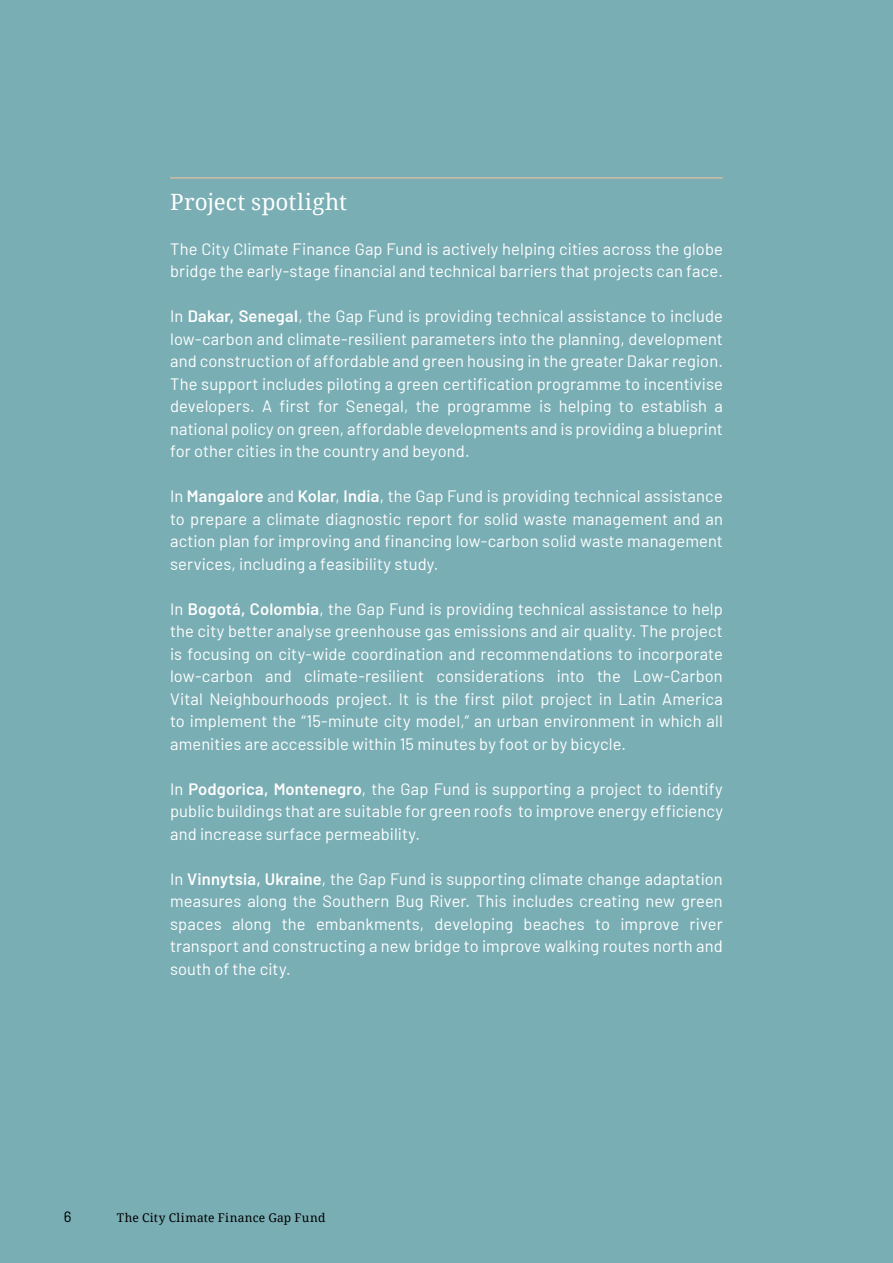
<style>
.page{position:relative;width:893px;height:1263px;background:#79aeb4}
.page>*{position:absolute;margin:0;border:0;box-sizing:border-box;transform-origin:0 0}
.t1{font:22.5px "Droid Serif";letter-spacing:.01em;color:#fff}
.t2{font:16.5px/22.5px "Barlow";letter-spacing:.005em;color:#fff;text-align:justify}
.t3{font:15px "Barlow";color:#000}
.t4{font:12px "Droid Serif";letter-spacing:.03em;color:#000}
.s1{font-weight:600}
</style>
<div class="page">
<hr style="left:170px;top:178px;width:553px;height:1px;background:#fcc399">
<h1 class="t1" style="left:170px;top:186px;width:178px">Project spotlight</h1>
<p class="t2" style="left:170px;top:236px;width:554px">The City Climate Finance Gap Fund is actively helping cities across the globe bridge the early-stage financial and technical barriers that projects can face.</p>
<p class="t2" style="left:170px;top:304px;width:554px">In <span class="s1">Dakar, Senegal</span>, the Gap Fund is providing technical assistance to include low-carbon and climate-resilient parameters into the planning, development and construction of affordable and green housing in the greater Dakar region.<br>The support includes piloting a green certification programme to incentivise developers. A first for Senegal, the programme is helping to establish a national policy on green, affordable developments and is providing a blueprint for other cities in the country and beyond.</p>
<p class="t2" style="left:170px;top:484px;width:554px">In <span class="s1">Mangalore</span> and <span class="s1">Kolar</span>, <span class="s1">India</span>, the Gap Fund is providing technical assistance to prepare a climate diagnostic report for solid waste management and an action plan for improving and financing low-carbon solid waste management services, including a feasibility study.</p>
<p class="t2" style="left:170px;top:596px;width:554px">In <span class="s1">Bogotá, Colombia</span>, the Gap Fund is providing technical assistance to help the city better analyse greenhouse gas emissions and air quality. The project is focusing on city-wide coordination and recommendations to incorporate low-carbon and climate-resilient considerations into the Low-Carbon Vital Neighbourhoods project. It is the first pilot project in Latin America to implement the “15-minute city model,” an urban environment in which all amenities are accessible within 15 minutes by foot or by bicycle.</p>
<p class="t2" style="left:170px;top:776px;width:554px">In <span class="s1">Podgorica, Montenegro</span>, the Gap Fund is supporting a project to identify public buildings that are suitable for green roofs to improve energy efficiency and increase surface permeability.</p>
<p class="t2" style="left:170px;top:866px;width:554px">In <span class="s1">Vinnytsia, Ukraine</span>, the Gap Fund is supporting climate change adaptation measures along the Southern Bug River. This includes creating new green spaces along the embankments, developing beaches to improve river transport and constructing a new bridge to improve walking routes north and south of the city.</p>
<p class="t3" style="left:64px;top:1206px;width:9px">6</p>
<p class="t4" style="left:117px;top:1210px;width:210px">The City Climate Finance Gap Fund</p>
</div>
